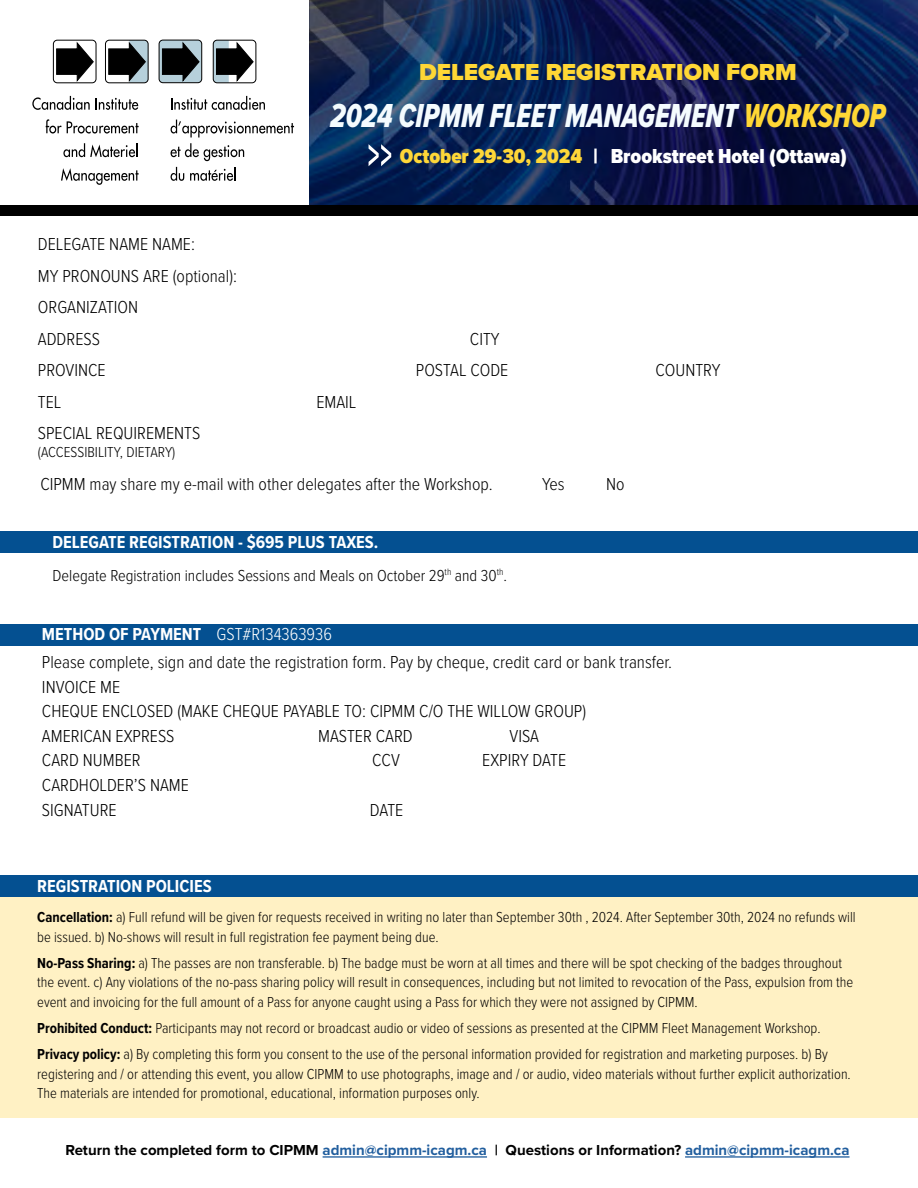
<style>
.page{position:relative;width:918px;height:1188px;background:#fff}
.page>*{position:absolute;margin:0;border:0;box-sizing:border-box;transform-origin:0 0}
.t1{font:34.5px "Proxima Nova Cond Extrabld It";color:#f4fbfe;scale:.84 1}
.t2{font:900 24px "Proxima Nova";color:#ffd735}
.t3{font:900 21px "Proxima Nova Cond";color:#fff}
.t4{font:300 18px/31.5px "Proxima Nova Cond";color:#000}
.t5{font:700 18px "Proxima Nova Cond";color:#fff}
.t6{font:300 16.5px "Proxima Nova Cond";color:#000}
.t7{font:300 15px/19.5px "Proxima Nova Cond";color:#000}
.t8{font:700 15px "Proxima Nova";color:#000}
.s1{color:#ffd735}
.s2{color:#fed738}
.s3{font-weight:700;color:#fff}
.s4{color:#fff}
.s5{font-weight:700}
.s6{color:#215e9e}
</style>
<div class="page">
<div style="left:0;top:531px;width:918px;height:22px;background:#045091"></div>
<img style="left:310px;top:0;width:608px;height:206px">
<div style="left:0;top:897px;width:918px;height:221px;background:#fff1c4"></div>
<div style="left:0;top:206px;width:918px;height:10px;background:#000"></div>
<div style="left:0;top:624px;width:918px;height:22px;background:#045091"></div>
<div style="left:0;top:875px;width:918px;height:22px;background:#045091"></div>
<hr style="left:323px;top:1156px;width:164px;height:2px;background:#215e9e">
<hr style="left:685px;top:1156px;width:165px;height:2px;background:#215e9e">
<svg style="left:369px;top:144px;width:22px;height:22px"></svg>
<svg style="left:32px;top:96px;width:58px;height:14px"></svg>
<svg style="left:96px;top:98px;width:42px;height:12px"></svg>
<svg style="left:46px;top:119px;width:93px;height:15px"></svg>
<svg style="left:63px;top:143px;width:75px;height:14px"></svg>
<svg style="left:61px;top:168px;width:78px;height:17px"></svg>
<svg style="left:171px;top:96px;width:94px;height:14px"></svg>
<svg style="left:171px;top:120px;width:123px;height:17px"></svg>
<svg style="left:171px;top:143px;width:73px;height:18px"></svg>
<svg style="left:171px;top:167px;width:13px;height:14px"></svg>
<div style="left:105px;top:40px;width:43px;height:43px;background:linear-gradient(to bottom,#fff,#fff);border-radius:4px"></div>
<svg style="left:53px;top:40px;width:43px;height:43px"></svg>
<div style="left:53px;top:40px;width:43px;height:43px;border:1px solid #000;border-radius:4px"></div>
<svg style="left:57px;top:43px;width:36px;height:38px"></svg>
<div style="left:105px;top:40px;width:43px;height:43px;border:1px solid #000;border-radius:4px"></div>
<svg style="left:109px;top:40px;width:39px;height:43px"></svg>
<div style="left:213px;top:40px;width:43px;height:43px;border:1px solid #000;border-radius:4px"></div>
<svg style="left:213px;top:40px;width:40px;height:43px"></svg>
<svg style="left:159px;top:40px;width:43px;height:43px"></svg>
<div style="left:159px;top:40px;width:43px;height:43px;border:1px solid #000;border-radius:4px"></div>
<svg style="left:162px;top:43px;width:37px;height:38px"></svg>
<svg style="left:190px;top:167px;width:46px;height:14px"></svg>
<p class="t4" style="left:38px;top:227px;width:201px">DELEGATE NAME NAME:<br>MY PRONOUNS ARE (optional):<br>ORGANIZATION<br>ADDRESS</p>
<h2 class="t2" style="left:419px;top:54px;width:379px">DELEGATE REGISTRATION FORM</h2>
<h1 class="t1" style="left:330px;top:90px;width:663px">2024 CIPMM FLEET MANAGEMENT <span class="s1">WORKSHOP</span></h1>
<h3 class="t3" style="left:400px;top:141px;width:449px"><span class="s2">October 29-30, 2024</span> | Brookstreet Hotel (Ottawa)</h3>
<p class="t4" style="left:470px;top:322px;width:31px">CITY</p>
<p class="t4" style="left:38px;top:353px;width:69px">PROVINCE</p>
<p class="t4" style="left:416px;top:353px;width:94px">POSTAL CODE</p>
<p class="t4" style="left:655px;top:353px;width:67px">COUNTRY</p>
<p class="t4" style="left:38px;top:385px;width:25px">TEL</p>
<p class="t4" style="left:316px;top:385px;width:42px">EMAIL</p>
<p class="t4" style="left:38px;top:416px;width:164px">SPECIAL REQUIREMENTS</p>
<p class="t7" style="left:38px;top:442px;width:139px">(ACCESSIBILITY, DIETARY)</p>
<p class="t4" style="left:40px;top:467px;width:454px">CIPMM may share my e-mail with other delegates after the Workshop.</p>
<p class="t4" style="left:542px;top:467px;width:24px">Yes</p>
<p class="t4" style="left:606px;top:467px;width:20px">No</p>
<p class="t5" style="left:52px;top:528px;width:327px">DELEGATE REGISTRATION - $695 PLUS TAXES.</p>
<p class="t6" style="left:52px;top:563px;width:456px">Delegate Registration includes Sessions and Meals on October 29<sup>th</sup> and 30<sup>th</sup>.</p>
<p class="t4" style="left:42px;top:620px;width:632px;line-height:27.6px"><span class="s3">METHOD OF PAYMENT</span> <span class="s4">GST#R134363936<br></span>Please complete, sign and date the registration form. Pay by cheque, credit card or bank transfer.</p>
<p class="t4" style="left:42px;top:673px;width:546px;line-height:24.6px">INVOICE ME<br>CHEQUE ENCLOSED (MAKE CHEQUE PAYABLE TO: CIPMM C/O THE WILLOW GROUP)<br>AMERICAN EXPRESS</p>
<p class="t4" style="left:318px;top:719px;width:96px">MASTER CARD</p>
<p class="t4" style="left:510px;top:719px;width:31px">VISA</p>
<p class="t4" style="left:42px;top:744px;width:100px">CARD NUMBER</p>
<p class="t4" style="left:372px;top:744px;width:29px">CCV</p>
<p class="t4" style="left:482px;top:744px;width:85px">EXPIRY DATE</p>
<p class="t4" style="left:42px;top:772px;width:148px;line-height:24.6px">CARDHOLDER’S NAME<br>SIGNATURE</p>
<p class="t4" style="left:370px;top:793px;width:35px">DATE</p>
<p class="t5" style="left:37px;top:873px;width:176px">REGISTRATION POLICIES</p>
<p class="t7" style="left:37px;top:907px;width:820px"><span class="s5">Cancellation:</span> a) Full refund will be given for requests received in writing no later than September 30th , 2024. After September 30th, 2024 no refunds will be issued. b) No-shows will result in full registration fee payment being due.</p>
<p class="t7" style="left:37px;top:952px;width:818px"><span class="s5">No-Pass Sharing:</span> a) The passes are non transferable. b) The badge must be worn at all times and there will be spot checking of the badges throughout the event. c) Any violations of the no-pass sharing policy will result in consequences, including but not limited to revocation of the Pass, expulsion from the event and invoicing for the full amount of a Pass for anyone caught using a Pass for which they were not assigned by CIPMM.</p>
<p class="t7" style="left:37px;top:1014px;width:792px;line-height:26.2px"><span class="s5">Prohibited Conduct:</span> Participants may not record or broadcast audio or video of sessions as presented at the CIPMM Fleet Management Workshop.<br><span class="s5">Privacy policy:</span> a) By completing this form you consent to the use of the personal information provided for registration and marketing purposes. b) By</p>
<p class="t7" style="left:37px;top:1063px;width:815px">registering and / or attending this event, you allow CIPMM to use photographs, image and / or audio, video materials without further explicit authorization.<br>The materials are intended for promotional, educational, information purposes only.</p>
<p class="t8" style="left:65px;top:1139px;width:786px">Return the completed form to CIPMM <span class="s6">admin@cipmm-icagm.ca</span> | Questions or Information? <span class="s6">admin@cipmm-icagm.ca</span></p>
</div>
